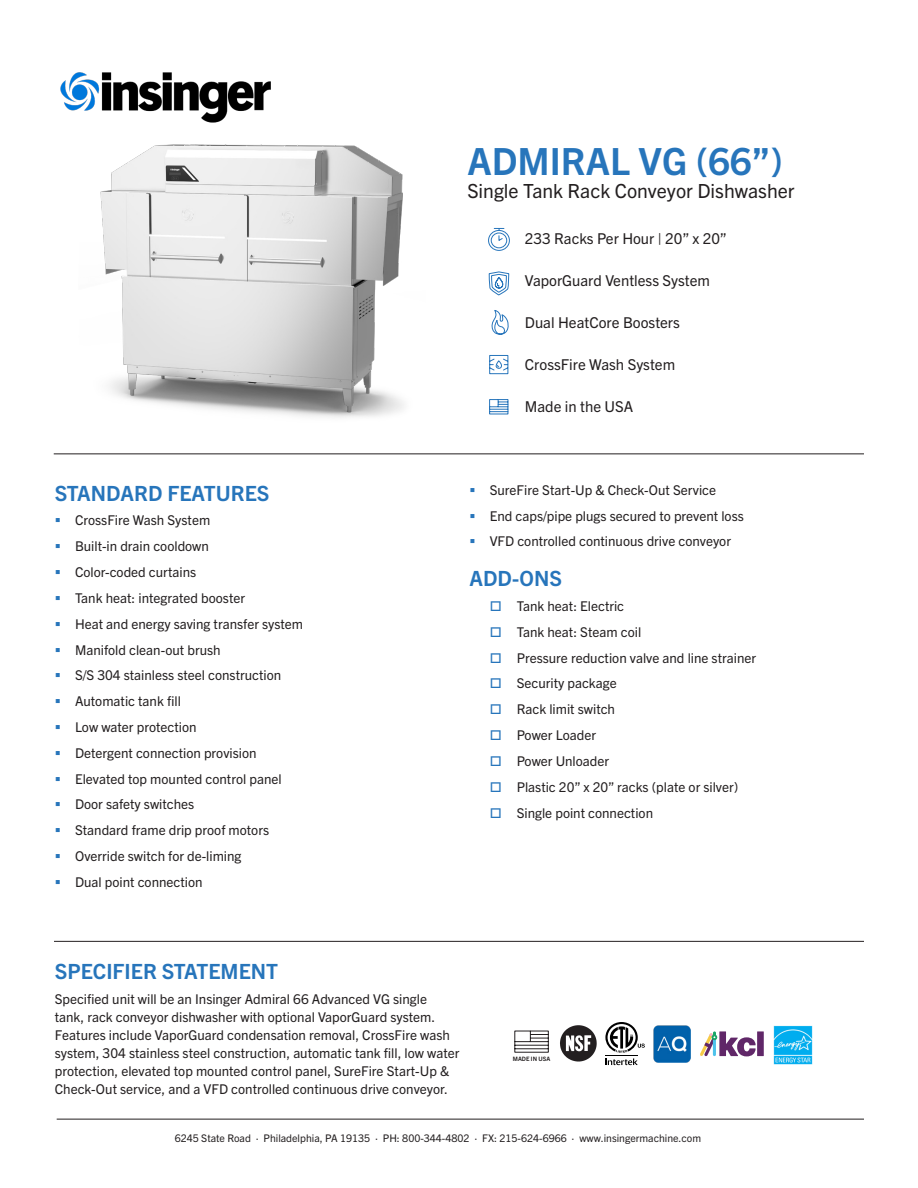
<style>
.page{position:relative;width:918px;height:1188px;background:#fff}
.page>*{position:absolute;margin:0;border:0;box-sizing:border-box;transform-origin:0 0}
.t1{font:700 37.5px "Trade Gothic Next LT Pro";color:#2775bb}
.t2{font:700 21px "Trade Gothic Next LT Pro";color:#2775bb}
.t3{font:19.5px "Trade Gothic Next LT Pro";color:#231f20}
.Regular_Bullets{font:15px "Trade Gothic Next LT Pro";color:#231f20}
.t4{font:13.5px/18px "Trade Gothic Next LT Pro";color:#231f20}
.t5{font:10.5px "Trade Gothic Next LT Pro";color:#231f20}
.t6{font:700 6px "Trade Gothic Next LT Pro";color:#231f20}
</style>
<div class="page">
<img style="left:60px;top:72px;width:211px;height:51px">
<hr style="left:54px;top:454px;width:810px;height:1px;background:#231f20">
<hr style="left:54px;top:941px;width:810px;height:1px;background:#231f20">
<hr style="left:57px;top:1119px;width:807px;height:1px;background:#231f20">
<div style="left:757px;top:1031px;width:7px;height:25px;background:#602768"></div>
<svg style="left:700px;top:1031px;width:56px;height:25px"></svg>
<img style="left:653px;top:1025px;width:38px;height:38px">
<svg style="left:605px;top:1022px;width:40px;height:43px"></svg>
<img style="left:560px;top:1025px;width:37px;height:37px">
<img style="left:774px;top:1025px;width:38px;height:39px">
<svg style="left:514px;top:1030px;width:35px;height:23px"></svg>
<img style="left:100px;top:144px;width:304px;height:274px">
<svg style="left:489px;top:355px;width:20px;height:19px"></svg>
<svg style="left:488px;top:271px;width:22px;height:25px"></svg>
<svg style="left:488px;top:228px;width:22px;height:23px"></svg>
<svg style="left:491px;top:310px;width:18px;height:25px"></svg>
<svg style="left:489px;top:399px;width:20px;height:16px"></svg>
<p class="t1" style="left:467px;top:135px;width:317px">ADMIRAL VG (66”)</p>
<p class="t3" style="left:467px;top:178px;width:329px">Single Tank Rack Conveyor Dishwasher</p>
<p class="t2" style="left:55px;top:478px;width:216px">STANDARD FEATURES</p>
<p class="t4" style="left:75px;top:511px;width:137px">CrossFire Wash System</p>
<p class="t4" style="left:75px;top:536px;width:135px">Built-in drain cooldown</p>
<p class="t4" style="left:75px;top:562px;width:123px">Color-coded curtains</p>
<p class="t4" style="left:75px;top:588px;width:172px">Tank heat: integrated booster</p>
<p class="t4" style="left:75px;top:614px;width:230px">Heat and energy saving transfer system</p>
<p class="t4" style="left:75px;top:640px;width:147px">Manifold clean-out brush</p>
<p class="t4" style="left:75px;top:666px;width:208px">S/S 304 stainless steel construction</p>
<p class="t4" style="left:75px;top:691px;width:107px">Automatic tank fill</p>
<p class="t4" style="left:75px;top:717px;width:123px">Low water protection</p>
<p class="t4" style="left:75px;top:743px;width:183px">Detergent connection provision</p>
<p class="t4" style="left:75px;top:769px;width:208px">Elevated top mounted control panel</p>
<p class="t4" style="left:75px;top:795px;width:121px">Door safety switches</p>
<p class="t4" style="left:75px;top:821px;width:196px">Standard frame drip proof motors</p>
<p class="t4" style="left:75px;top:846px;width:168px">Override switch for de-liming</p>
<p class="t4" style="left:75px;top:872px;width:129px">Dual point connection</p>
<p class="Regular_Bullets" style="left:525px;top:228px;width:204px">233 Racks Per Hour | 20” x 20”</p>
<p class="Regular_Bullets" style="left:525px;top:270px;width:187px">VaporGuard Ventless System</p>
<p class="Regular_Bullets" style="left:525px;top:312px;width:157px">Dual HeatCore Boosters</p>
<p class="Regular_Bullets" style="left:525px;top:354px;width:152px">CrossFire Wash System</p>
<p class="Regular_Bullets" style="left:525px;top:396px;width:110px">Made in the USA</p>
<p class="t4" style="left:490px;top:480px;width:228px">SureFire Start-Up &amp; Check-Out Service</p>
<p class="t4" style="left:490px;top:506px;width:256px">End caps/pipe plugs secured to prevent loss</p>
<p class="t4" style="left:490px;top:532px;width:243px">VFD controlled continuous drive conveyor</p>
<p class="t2" style="left:470px;top:564px;width:94px">ADD-ONS</p>
<p class="t4" style="left:517px;top:596px;width:109px">Tank heat: Electric</p>
<p class="t4" style="left:517px;top:622px;width:126px">Tank heat: Steam coil</p>
<p class="t4" style="left:517px;top:648px;width:241px">Pressure reduction valve and line strainer</p>
<p class="t4" style="left:517px;top:674px;width:101px">Security package</p>
<p class="t4" style="left:517px;top:700px;width:100px">Rack limit switch</p>
<p class="t4" style="left:517px;top:725px;width:81px">Power Loader</p>
<p class="t4" style="left:517px;top:751px;width:94px">Power Unloader</p>
<p class="t4" style="left:517px;top:777px;width:223px">Plastic 20” x 20” racks (plate or silver)</p>
<p class="t4" style="left:517px;top:803px;width:138px">Single point connection</p>
<p class="t2" style="left:55px;top:957px;width:225px">SPECIFIER STATEMENT</p>
<p class="t4" style="left:55px;top:989px;width:406px">Specified unit will be an Insinger Admiral 66 Advanced VG single tank, rack conveyor dishwasher with optional VaporGuard system.<br>Features include VaporGuard condensation removal, CrossFire wash system, 304 stainless steel construction, automatic tank fill, low water protection, elevated top mounted control panel, SureFire Start-Up &amp; Check-Out service, and a VFD controlled continuous drive conveyor.</p>
<p class="t6" style="left:513px;top:1055px;width:39px">MADE IN USA</p>
<p class="t5" style="left:175px;top:1131px;width:528px">6245 State Road ∙ Philadelphia, PA 19135 ∙ PH: 800-344-4802 ∙ FX: 215-624-6966 ∙ www.insingermachine.com</p>
</div>
